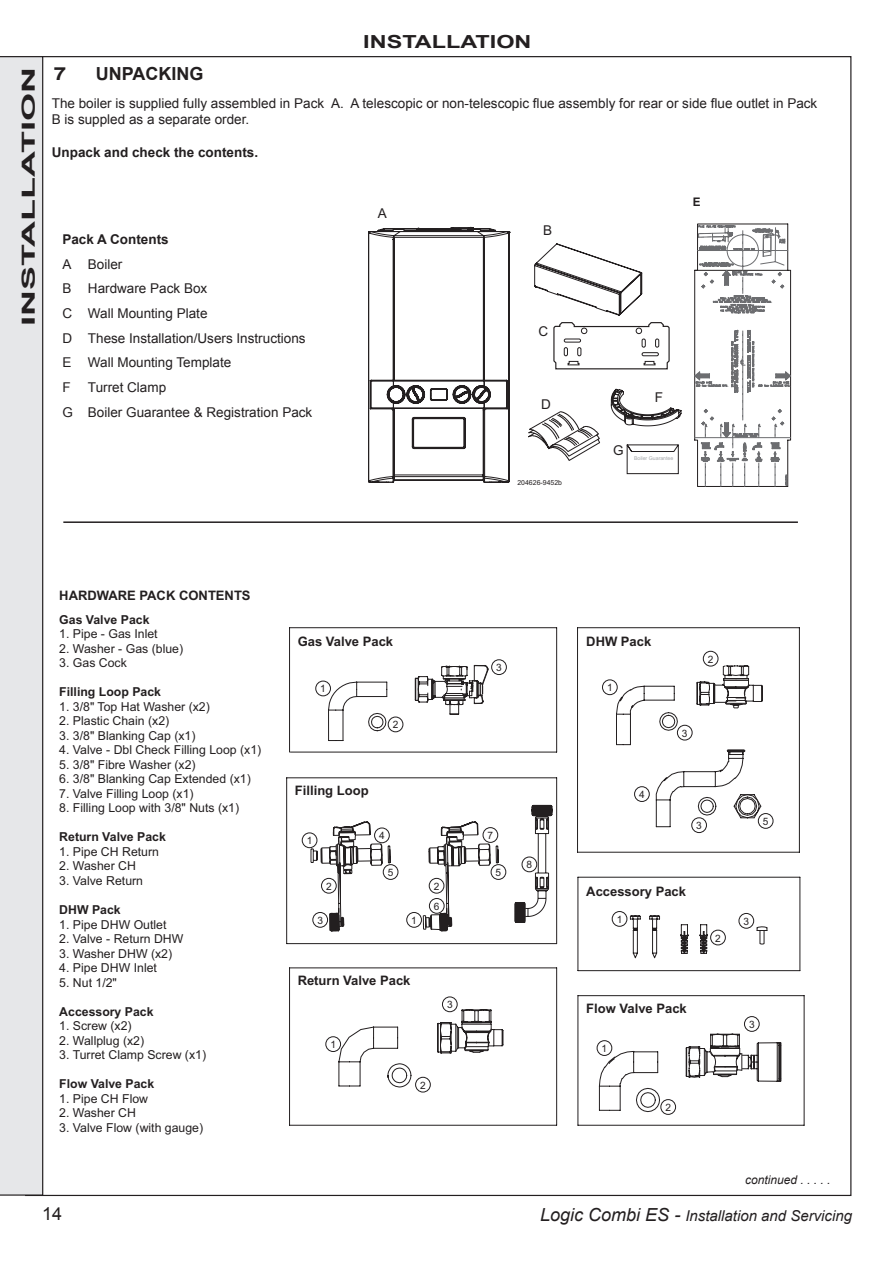
<style>
.page{position:relative;width:893px;height:1263px;background:#fff}
.page>*{position:absolute;margin:0;border:0;box-sizing:border-box;transform-origin:0 0}
.t1{font:700 18px "Arial";color:#231f20;scale:1.3 1}
.t2{font:700 18px "Arial";color:#231f20;scale:2 1}
.t3{font:700 18px "Arial";color:#231f20}
.t4{font:18px "Arial";color:#231f20}
.t5{font:italic 15px "Arial";color:#231f20}
.t6{font:13.5px/24.8px "Arial";color:#231f20}
.t7{font:700 13.5px "Arial";color:#231f20}
.t8{font:700 13.05px "Arial";color:#231f20}
.t9{font:12.3px "Arial";color:#231f20}
.t10{font:700 12.3px "Arial";color:#231f20}
.t11{font:italic 12px "Arial";color:#231f20}
.t12{font:700 11.85px "Arial";color:#231f20}
.t13{font:10.2px "Arial";color:#231f20}
.t14{font:6.9px "Arial";color:#231f20}
.t15{font:5.25px "Arial";color:#a4a6a9}
.s1{font-size:18px}
</style>
<div class="page">
<hr style="left:63px;top:521px;width:735px;height:2px;background:#231f20">
<svg style="left:528px;top:411px;width:72px;height:50px"></svg>
<svg style="left:694px;top:224px;width:97px;height:263px"></svg>
<svg style="left:368px;top:227px;width:141px;height:256px"></svg>
<svg style="left:534px;top:243px;width:136px;height:127px"></svg>
<svg style="left:626px;top:444px;width:53px;height:30px"></svg>
<svg style="left:610px;top:388px;width:72px;height:38px"></svg>
<svg style="left:289px;top:627px;width:515px;height:499px"></svg>
<svg style="left:328px;top:662px;width:166px;height:391px"></svg>
<svg style="left:338px;top:683px;width:278px;height:404px"></svg>
<svg style="left:616px;top:665px;width:147px;height:369px"></svg>
<svg style="left:599px;top:1034px;width:182px;height:78px"></svg>
<hr style="left:287px;top:943px;width:269px;height:1px;background:#231f20">
<hr style="left:556px;top:778px;width:1px;height:166px;background:#231f20">
<hr style="left:287px;top:778px;width:269px;height:1px;background:#231f20">
<hr style="left:286px;top:778px;width:1px;height:166px;background:#231f20">
<svg style="left:577px;top:794px;width:223px;height:177px"></svg>
<div style="left:315px;top:681px;width:16px;height:15px;border:1px solid #231f20;border-radius:50%"></div>
<div style="left:602px;top:680px;width:15px;height:15px;border:1px solid #231f20;border-radius:50%"></div>
<div style="left:612px;top:911px;width:15px;height:16px;border:1px solid #231f20;border-radius:50%"></div>
<div style="left:597px;top:1040px;width:15px;height:16px;border:1px solid #231f20;border-radius:50%"></div>
<div style="left:325px;top:1036px;width:16px;height:16px;border:1px solid #231f20;border-radius:50%"></div>
<div style="left:758px;top:813px;width:15px;height:16px;border:1px solid #231f20;border-radius:50%"></div>
<div style="left:415px;top:1077px;width:15px;height:15px;border:1px solid #231f20;border-radius:50%"></div>
<div style="left:442px;top:997px;width:15px;height:15px;border:1px solid #231f20;border-radius:50%"></div>
<div style="left:744px;top:1016px;width:15px;height:16px;border:1px solid #231f20;border-radius:50%"></div>
<div style="left:691px;top:817px;width:16px;height:16px;border:1px solid #231f20;border-radius:50%"></div>
<div style="left:634px;top:786px;width:15px;height:16px;border:1px solid #231f20;border-radius:50%"></div>
<div style="left:388px;top:717px;width:15px;height:15px;border:1px solid #231f20;border-radius:50%"></div>
<div style="left:703px;top:651px;width:15px;height:15px;border:1px solid #231f20;border-radius:50%"></div>
<div style="left:710px;top:930px;width:15px;height:15px;border:1px solid #231f20;border-radius:50%"></div>
<div style="left:302px;top:833px;width:15px;height:15px;border:1px solid #231f20;border-radius:50%"></div>
<div style="left:491px;top:864px;width:15px;height:16px;border:1px solid #231f20;border-radius:50%"></div>
<div style="left:660px;top:1099px;width:16px;height:16px;border:1px solid #231f20;border-radius:50%"></div>
<div style="left:491px;top:659px;width:16px;height:16px;border:1px solid #231f20;border-radius:50%"></div>
<div style="left:677px;top:725px;width:15px;height:15px;border:1px solid #231f20;border-radius:50%"></div>
<svg style="left:311px;top:805px;width:187px;height:165px"></svg>
<div style="left:738px;top:913px;width:16px;height:15px;border:1px solid #231f20;border-radius:50%"></div>
<svg style="left:514px;top:805px;width:38px;height:118px"></svg>
<div style="left:522px;top:857px;width:15px;height:15px;border:1px solid #231f20;border-radius:50%"></div>
<div style="left:0;top:56px;width:43px;height:1140px;background:#e6e7e9"></div>
<h1 class="t2" style="left:17px;top:326px;width:131px;rotate:-90deg">INSTALLATION</h1>
<h1 class="t1" style="left:363px;top:29px;width:131px">INSTALLATION</h1>
<h1 class="t1" style="left:53px;top:62px;width:12px">7</h1>
<h1 class="t3" style="left:96px;top:62px;width:62px">un packin</h1>
<h1 class="t3" style="left:190px;top:62px;width:16px">g</h1>
<p class="t6" style="left:52px;top:95px;width:767px;line-height:16.2px">The boiler is supplied fully assembled in Pack A. A telescopic or non-telescopic flue assembly for rear or side flue outlet in Pack<br>B is suppled as a separate order.</p>
<p class="t7" style="left:52px;top:143px;width:208px">Unpack and check the contents.</p>
<p class="t7" style="left:62px;top:230px;width:108px">Pack A Contents</p>
<p class="t6" style="left:62px;top:252px;width:245px">A Boiler<br>B Hardware Pack Box<br>C Wall Mounting Plate<br>D These Installation/Users Instructions<br>E Wall Mounting Template<br>F</p>
<p class="t6" style="left:62px;top:375px;width:251px;text-indent:26px">Turret Clamp<br>G Boiler Guarantee &amp; Registration Pack</p>
<p class="t6" style="left:378px;top:201px;width:11px">A</p>
<p class="t6" style="left:543px;top:218px;width:11px">B</p>
<p class="t6" style="left:538px;top:319px;width:11px">C</p>
<p class="t6" style="left:541px;top:392px;width:11px">D</p>
<p class="t14" style="left:517px;top:478px;width:46px">204626-9452b</p>
<p class="t12" style="left:693px;top:194px;width:9px">E</p>
<p class="t6" style="left:654px;top:385px;width:10px">F</p>
<p class="t6" style="left:613px;top:438px;width:12px">G</p>
<p class="t15" style="left:634px;top:454px;width:41px">Boiler Guarantee</p>
<p class="t8" style="left:59px;top:587px;width:193px">HARDWARE PACK CONTENTS</p>
<p class="t10" style="left:59px;top:611px;width:92px">Gas Valve Pack</p>
<p class="t9" style="left:59px;top:626px;width:100px">1. Pipe - Gas Inlet</p>
<p class="t9" style="left:59px;top:640px;width:125px">2. Washer - Gas (blue)</p>
<p class="t9" style="left:59px;top:655px;width:69px">3. Gas Cock</p>
<p class="t10" style="left:59px;top:684px;width:103px">Filling Loop Pack</p>
<p class="t9" style="left:59px;top:698px;width:152px">1. 3/8" Top Hat Washer (x2)</p>
<p class="t9" style="left:59px;top:713px;width:111px">2. Plastic Chain (x2)</p>
<p class="t9" style="left:59px;top:727px;width:138px">3. 3/8" Blanking Cap (x1)</p>
<p class="t9" style="left:59px;top:742px;width:203px">4. Valve - Dbl Check Filling Loop (x1)</p>
<p class="t9" style="left:59px;top:756px;width:138px">5. 3/8" Fibre Washer (x2)</p>
<p class="t9" style="left:59px;top:771px;width:193px">6. 3/8" Blanking Cap Extended (x1)</p>
<p class="t9" style="left:59px;top:786px;width:136px">7. Valve Filling Loop (x1)</p>
<p class="t9" style="left:59px;top:800px;width:181px">8. Filling Loop with 3/8" Nuts (x1)</p>
<p class="t10" style="left:59px;top:829px;width:108px">Return Valve Pack</p>
<p class="t9" style="left:59px;top:844px;width:101px">1. Pipe CH Return</p>
<p class="t9" style="left:59px;top:858px;width:78px">2. Washer CH</p>
<p class="t9" style="left:59px;top:873px;width:85px">3. Valve Return</p>
<p class="t10" style="left:59px;top:902px;width:63px">DHW Pack</p>
<p class="t9" style="left:59px;top:916px;width:109px">1. Pipe DHW Outlet</p>
<p class="t9" style="left:59px;top:931px;width:126px">2. Valve - Return DHW</p>
<p class="t9" style="left:59px;top:945px;width:114px">3. Washer DHW (x2)</p>
<p class="t9" style="left:59px;top:960px;width:99px">4. Pipe DHW Inlet</p>
<p class="t9" style="left:59px;top:974px;width:59px">5. Nut 1/2"</p>
<p class="t10" style="left:59px;top:1003px;width:96px">Accessory Pack</p>
<p class="t9" style="left:59px;top:1018px;width:74px">1. Screw (x2)</p>
<p class="t9" style="left:59px;top:1032px;width:86px">2. Wallplug (x2)</p>
<p class="t9" style="left:59px;top:1047px;width:148px">3. Turret Clamp Screw (x1)</p>
<p class="t10" style="left:59px;top:1076px;width:96px">Flow Valve Pack</p>
<p class="t9" style="left:59px;top:1090px;width:90px">1. Pipe CH Flow</p>
<p class="t9" style="left:59px;top:1105px;width:78px">2. Washer CH</p>
<p class="t9" style="left:59px;top:1119px;width:145px">3. Valve Flow (with gauge)</p>
<h1 class="t4" style="left:42px;top:1202px;width:22px">14</h1>
<p class="t8" style="left:298px;top:632px;width:97px">Gas Valve Pack</p>
<p class="t8" style="left:586px;top:632px;width:67px">DHW Pack</p>
<p class="t13" style="left:496px;top:661px;width:7px">3</p>
<p class="t13" style="left:320px;top:682px;width:7px">1</p>
<p class="t13" style="left:607px;top:681px;width:7px">1</p>
<p class="t13" style="left:393px;top:718px;width:7px">2</p>
<p class="t13" style="left:708px;top:652px;width:7px">2</p>
<p class="t13" style="left:682px;top:726px;width:7px">3</p>
<p class="t8" style="left:295px;top:782px;width:75px">Filling Loop</p>
<p class="t13" style="left:307px;top:834px;width:7px">1</p>
<p class="t13" style="left:379px;top:829px;width:7px">4</p>
<p class="t13" style="left:487px;top:829px;width:7px">7</p>
<p class="t13" style="left:388px;top:866px;width:7px">5</p>
<p class="t13" style="left:495px;top:866px;width:7px">5</p>
<p class="t13" style="left:326px;top:879px;width:7px">2</p>
<p class="t13" style="left:434px;top:879px;width:7px">2</p>
<p class="t13" style="left:411px;top:914px;width:7px">1</p>
<p class="t13" style="left:434px;top:900px;width:7px">6</p>
<p class="t13" style="left:317px;top:914px;width:7px">3</p>
<p class="t8" style="left:298px;top:972px;width:114px">Return Valve Pack</p>
<p class="t13" style="left:330px;top:1038px;width:7px">1</p>
<p class="t13" style="left:420px;top:1078px;width:7px">2</p>
<p class="t13" style="left:447px;top:998px;width:7px">3</p>
<p class="t13" style="left:526px;top:858px;width:7px">8</p>
<p class="t13" style="left:639px;top:788px;width:7px">4</p>
<p class="t13" style="left:696px;top:819px;width:7px">3</p>
<p class="t8" style="left:586px;top:883px;width:101px">Accessory Pack</p>
<p class="t13" style="left:617px;top:913px;width:7px">1</p>
<p class="t13" style="left:715px;top:931px;width:7px">2</p>
<p class="t8" style="left:586px;top:1000px;width:102px">Flow Valve Pack</p>
<p class="t13" style="left:601px;top:1042px;width:7px">1</p>
<p class="t13" style="left:665px;top:1101px;width:7px">2</p>
<p class="t13" style="left:763px;top:815px;width:7px">5</p>
<p class="t13" style="left:743px;top:914px;width:7px">3</p>
<p class="t13" style="left:749px;top:1018px;width:7px">3</p>
<p class="t11" style="left:745px;top:1172px;width:87px">continued . . . . .</p>
<p class="t5" style="left:540px;top:1206px;width:313px"><span class="s1">Logic Combi ES -</span> Installation and Servicing</p>
</div>
